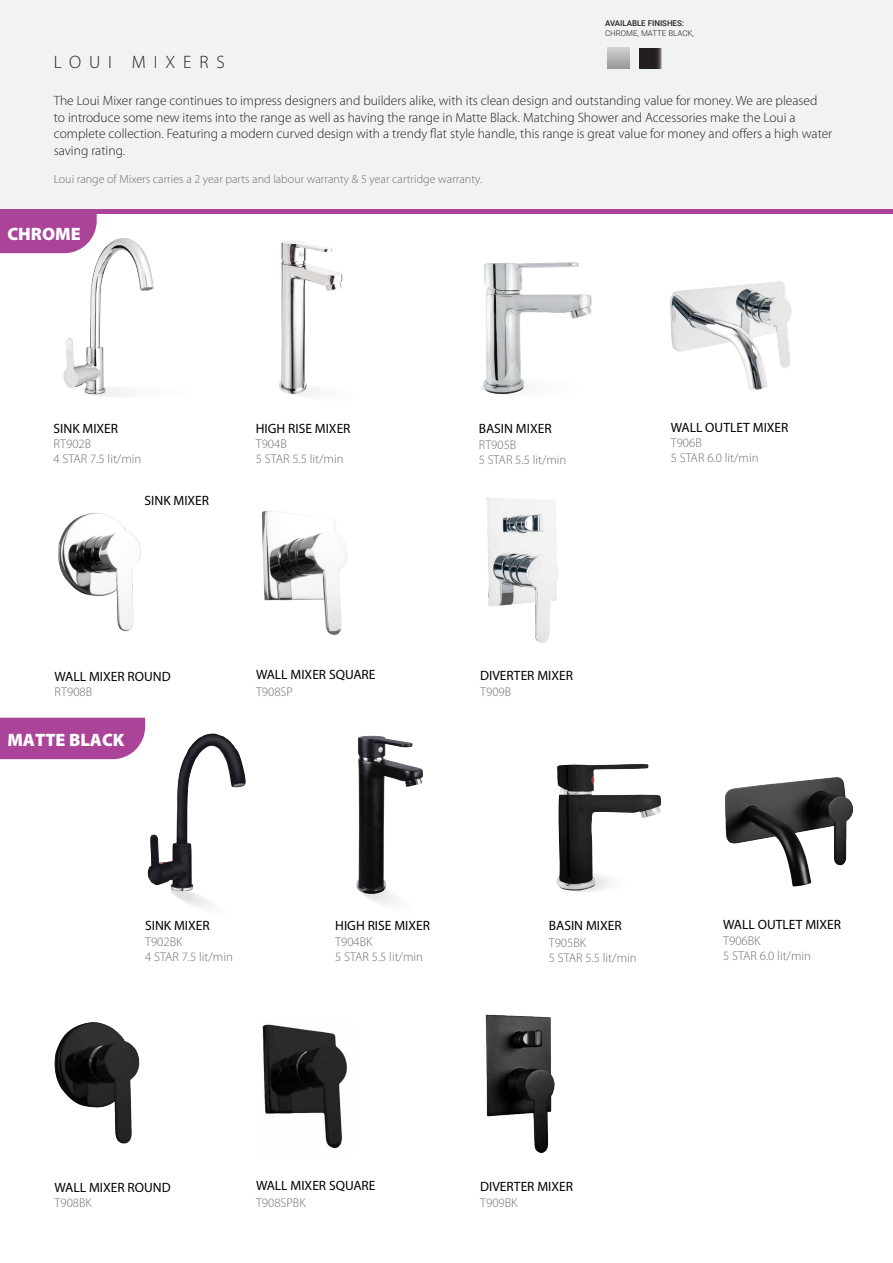
<style>
.page{position:relative;width:893px;height:1263px;background:#fff}
.page>*{position:absolute;margin:0;border:0;box-sizing:border-box;transform-origin:0 0}
.t1{font:900 18px "Myriad Pro";color:#fff}
.t2{font:300 18px "Myriad Pro";letter-spacing:.44em;color:#231f20}
.t3{font:300 13.5px/16.5px "Myriad Pro";color:#231f20}
.t4{font:13.5px "Myriad Pro";color:#000}
.t5{font:300 12.75px/15.3px "Myriad Pro";color:#6d6e71}
.t6{font:300 12px "Myriad Pro";color:#6d6e71}
.t7{font:500 7.95px "Roboto";color:#231f20}
.t8{font:300 7.95px "Roboto";color:#231f20}
</style>
<div class="page">
<div style="left:0;top:0;width:893px;height:211px;background:#f1f2f2"></div>
<svg style="left:364px;top:895px;width:31px;height:9px"></svg>
<img style="left:356px;top:735px;width:67px;height:160px">
<img style="left:485px;top:1014px;width:70px;height:139px">
<img style="left:725px;top:777px;width:129px;height:110px">
<svg style="left:295px;top:395px;width:12px;height:1px"></svg>
<img style="left:279px;top:241px;width:64px;height:154px">
<img style="left:34px;top:238px;width:120px;height:159px">
<svg style="left:84px;top:385px;width:132px;height:13px"></svg>
<img style="left:483px;top:262px;width:109px;height:133px">
<svg style="left:481px;top:378px;width:133px;height:19px"></svg>
<img style="left:670px;top:281px;width:121px;height:110px">
<img style="left:261px;top:510px;width:86px;height:125px">
<img style="left:486px;top:497px;width:73px;height:146px">
<img style="left:58px;top:513px;width:83px;height:119px">
<img style="left:262px;top:1024px;width:85px;height:125px">
<img style="left:54px;top:1022px;width:86px;height:122px">
<svg style="left:556px;top:872px;width:81px;height:22px"></svg>
<img style="left:556px;top:764px;width:105px;height:127px">
<svg style="left:171px;top:891px;width:39px;height:17px"></svg>
<img style="left:147px;top:733px;width:99px;height:158px">
<div style="left:0;top:209px;width:893px;height:5px;background:#ab4399"></div>
<svg style="left:607px;top:48px;width:23px;height:21px"></svg>
<svg style="left:639px;top:48px;width:23px;height:21px"></svg>
<div style="left:0;top:214px;width:97px;height:39px;background:#ab4399"></div>
<div style="left:0;top:718px;width:145px;height:41px;background:#ab4399"></div>
<p class="t7" style="left:605px;top:18px;width:80px">AVAILABLE FINISHES:</p>
<p class="t8" style="left:605px;top:28px;width:91px">CHROME, MATTE BLACK,</p>
<h1 class="t2" style="left:54px;top:52px;width:173px">LOUI MIXERS</h1>
<p class="t3" style="left:54px;top:93px;width:780px">The Loui Mixer range continues to impress designers and builders alike, with its clean design and outstanding value for money. We are pleased<br>to introduce some new items into the range as well as having the range in Matte Black. Matching Shower and Accessories make the Loui a complete collection. Featuring a modern curved design with a trendy flat style handle, this range is great value for money and offers a high water saving rating.</p>
<p class="t6" style="left:54px;top:173px;width:430px">Loui range of Mixers carries a 2 year parts and labour warranty &amp; 5 year cartridge warranty.</p>
<h1 class="t1" style="left:7px;top:222px;width:75px">CHROME</h1>
<p class="t4" style="left:54px;top:420px;width:66px">SINK MIXER</p>
<p class="t5" style="left:54px;top:436px;width:89px">RT902B<br>4 STAR 7.5 lit/min</p>
<p class="t4" style="left:145px;top:492px;width:66px">SINK MIXER</p>
<p class="t4" style="left:256px;top:420px;width:96px">HIGH RISE MIXER</p>
<p class="t5" style="left:256px;top:436px;width:89px">T904B<br>5 STAR 5.5 lit/min</p>
<p class="t4" style="left:55px;top:668px;width:118px">WALL MIXER ROUND</p>
<p class="t5" style="left:55px;top:684px;width:39px">RT908B</p>
<h1 class="t1" style="left:7px;top:728px;width:119px">MATTE BLACK</h1>
<p class="t4" style="left:256px;top:667px;width:121px">WALL MIXER SQUARE</p>
<p class="t5" style="left:256px;top:684px;width:38px">T908SP</p>
<p class="t4" style="left:479px;top:420px;width:74px">BASIN MIXER</p>
<p class="t5" style="left:479px;top:437px;width:89px">RT905B<br>5 STAR 5.5 lit/min</p>
<p class="t4" style="left:480px;top:667px;width:94px">DIVERTER MIXER</p>
<p class="t5" style="left:480px;top:684px;width:33px">T909B</p>
<p class="t4" style="left:671px;top:419px;width:119px">WALL OUTLET MIXER</p>
<p class="t5" style="left:671px;top:435px;width:89px">T906B<br>5 STAR 6.0 lit/min</p>
<p class="t4" style="left:145px;top:917px;width:66px">SINK MIXER</p>
<p class="t5" style="left:145px;top:934px;width:89px">T902BK<br>4 STAR 7.5 lit/min</p>
<p class="t4" style="left:335px;top:917px;width:96px">HIGH RISE MIXER</p>
<p class="t5" style="left:335px;top:934px;width:89px">T904BK<br>5 STAR 5.5 lit/min</p>
<p class="t4" style="left:549px;top:917px;width:74px">BASIN MIXER</p>
<p class="t5" style="left:549px;top:935px;width:89px">T905BK<br>5 STAR 5.5 lit/min</p>
<p class="t4" style="left:723px;top:916px;width:119px">WALL OUTLET MIXER</p>
<p class="t5" style="left:723px;top:933px;width:89px">T906BK<br>5 STAR 6.0 lit/min</p>
<p class="t4" style="left:55px;top:1179px;width:118px">WALL MIXER ROUND</p>
<p class="t5" style="left:55px;top:1195px;width:39px">T908BK</p>
<p class="t4" style="left:256px;top:1177px;width:121px">WALL MIXER SQUARE</p>
<p class="t5" style="left:256px;top:1195px;width:51px">T908SPBK</p>
<p class="t4" style="left:480px;top:1178px;width:94px">DIVERTER MIXER</p>
<p class="t5" style="left:480px;top:1195px;width:39px">T909BK</p>
</div>
